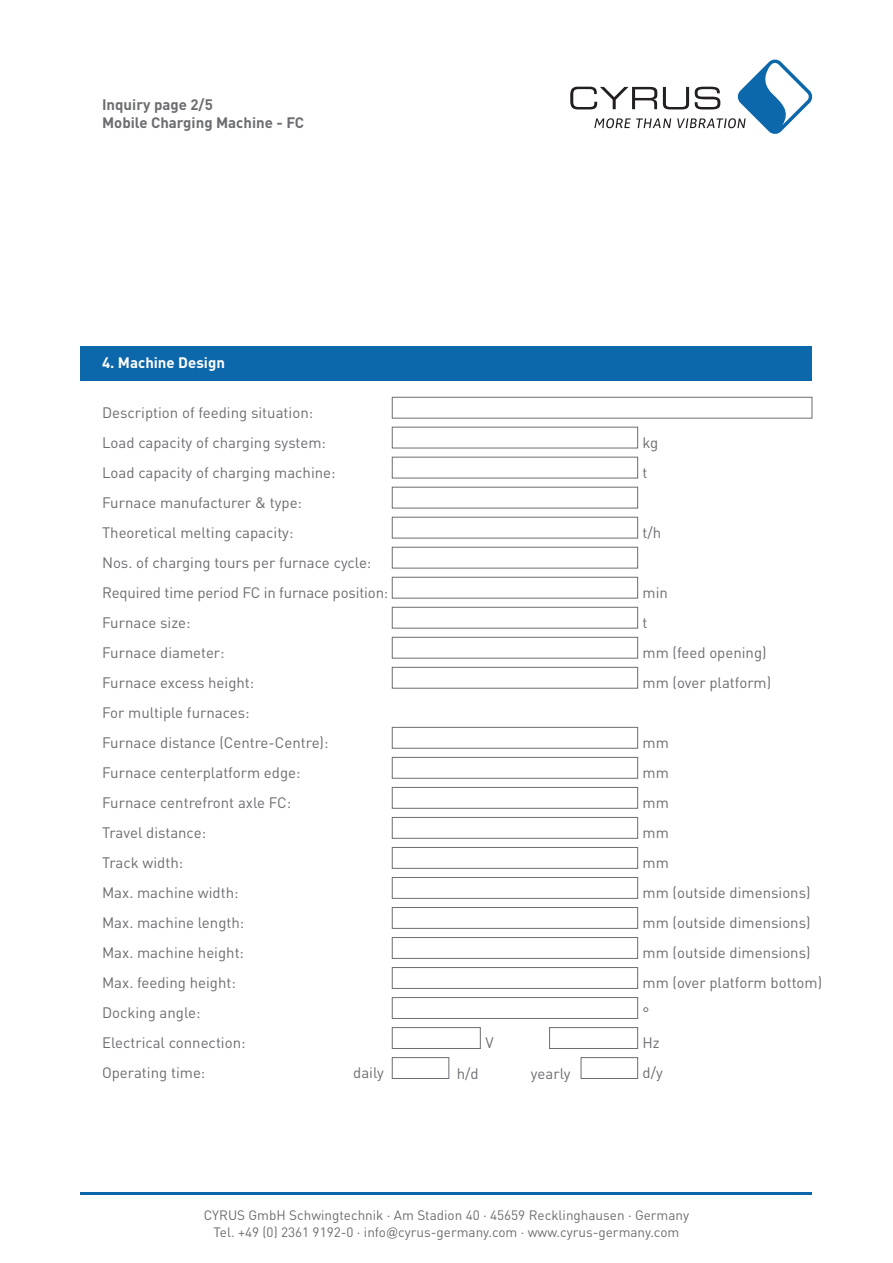
<style>
.page{position:relative;width:893px;height:1263px;background:#fff}
.page>*{position:absolute;margin:0;border:0;box-sizing:border-box;transform-origin:0 0}
.t1{font:15px/30px "DIN";color:#6c6d70}
.t2{font:700 15px/18px "DIN";color:#6c6d70}
.t3{font:700 15px "DIN";color:#fff}
.t4{font:13.5px/16.5px "DIN";color:#6c6d70;text-align:center}
.s1{font-family:"Neue Helvetica BQ";font-weight:500}
</style>
<div class="page">
<svg style="left:570px;top:59px;width:243px;height:75px"></svg>
<div style="left:81px;top:347px;width:731px;height:34px;background:#0d67ab"></div>
<div style="left:392px;top:397px;width:420px;height:21px;border:1px solid #6c6d70"></div>
<div style="left:392px;top:427px;width:246px;height:21px;border:1px solid #6c6d70"></div>
<div style="left:392px;top:457px;width:246px;height:21px;border:1px solid #6c6d70"></div>
<div style="left:392px;top:487px;width:246px;height:21px;border:1px solid #6c6d70"></div>
<div style="left:392px;top:517px;width:246px;height:21px;border:1px solid #6c6d70"></div>
<div style="left:392px;top:547px;width:246px;height:21px;border:1px solid #6c6d70"></div>
<div style="left:392px;top:577px;width:246px;height:21px;border:1px solid #6c6d70"></div>
<div style="left:392px;top:607px;width:246px;height:21px;border:1px solid #6c6d70"></div>
<div style="left:392px;top:637px;width:246px;height:21px;border:1px solid #6c6d70"></div>
<div style="left:392px;top:667px;width:246px;height:21px;border:1px solid #6c6d70"></div>
<div style="left:392px;top:727px;width:246px;height:21px;border:1px solid #6c6d70"></div>
<div style="left:392px;top:757px;width:246px;height:21px;border:1px solid #6c6d70"></div>
<div style="left:392px;top:787px;width:246px;height:21px;border:1px solid #6c6d70"></div>
<div style="left:392px;top:817px;width:246px;height:21px;border:1px solid #6c6d70"></div>
<div style="left:392px;top:847px;width:246px;height:21px;border:1px solid #6c6d70"></div>
<div style="left:392px;top:877px;width:246px;height:21px;border:1px solid #6c6d70"></div>
<div style="left:392px;top:907px;width:246px;height:21px;border:1px solid #6c6d70"></div>
<div style="left:392px;top:937px;width:246px;height:21px;border:1px solid #6c6d70"></div>
<div style="left:392px;top:967px;width:246px;height:21px;border:1px solid #6c6d70"></div>
<div style="left:392px;top:997px;width:246px;height:22px;border:1px solid #6c6d70"></div>
<div style="left:392px;top:1027px;width:88px;height:22px;border:1px solid #6c6d70"></div>
<div style="left:549px;top:1027px;width:89px;height:22px;border:1px solid #6c6d70"></div>
<div style="left:392px;top:1057px;width:57px;height:22px;border:1px solid #6c6d70"></div>
<div style="left:581px;top:1057px;width:57px;height:22px;border:1px solid #6c6d70"></div>
<hr style="left:81px;top:1193px;width:731px;height:2px;background:#0d67ab">
<p class="t2" style="left:102px;top:95px;width:204px">Inquiry page 2/5<br>Mobile Charging Machine - FC</p>
<p class="t3" style="left:102px;top:352px;width:124px">4. Machine Design</p>
<p class="t1" style="left:102px;top:398px;width:288px">Description of feeding situation:<br>Load capacity of charging system:<br>Load capacity of charging machine:<br>Furnace manufacturer &amp; type:<br>Theoretical melting capacity:<br>Nos. of charging tours per furnace cycle:<br>Required time period FC in furnace position:<br>Furnace size:<br>Furnace diameter:<br>Furnace excess height:<br>For multiple furnaces:<br>Furnace distance (Centre-Centre):<br>Furnace centerplatform edge:<br>Furnace centrefront axle FC:<br>Travel distance:<br>Track width:<br>Max. machine width:<br>Max. machine length:<br>Max. machine height:<br>Max. feeding height:<br>Docking angle:<br>Electrical connection:<br>Operating time:</p>
<p class="t1" style="left:486px;top:1027px;width:10px">V</p>
<p class="t1" style="left:353px;top:1058px;width:32px">daily</p>
<p class="t1" style="left:457px;top:1058px;width:23px">h/d</p>
<p class="t1" style="left:531px;top:1058px;width:41px">yearly</p>
<p class="t1" style="left:642px;top:428px;width:17px">kg t</p>
<p class="t1" style="left:642px;top:518px;width:20px">t/h</p>
<p class="t1" style="left:642px;top:578px;width:130px">min<br>t<br>mm (feed opening) mm (over platform)</p>
<p class="t1" style="left:642px;top:728px;width:181px">mm<br>mm<br>mm<br>mm<br>mm<br>mm (outside dimensions) mm (outside dimensions) mm (outside dimensions) mm (over platform bottom) °<br>Hz<br>d/y</p>
<p class="t4" style="left:204px;top:1207px;width:487px">CYRUS GmbH Schwingtechnik · Am Stadion 40 · 45659 Recklinghausen · Germany<br>Tel. +49 (0) 2361 9192-0 · info<span class="s1">@</span>cyrus-germany.com · www.cyrus-germany.com</p>
</div>
